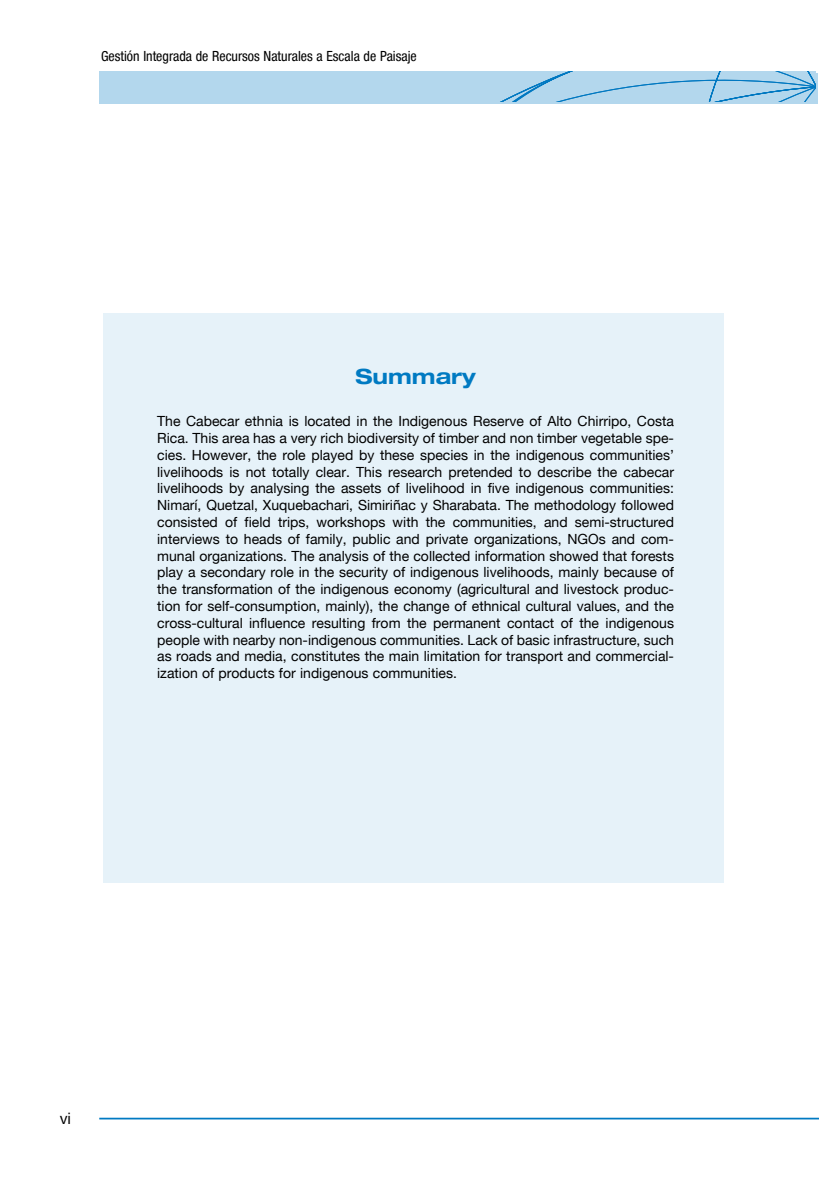
<style>
.page{position:relative;width:819px;height:1181px;background:#fff}
.page>*{position:absolute;margin:0;border:0;box-sizing:border-box;transform-origin:0 0}
.t1{font:700 expanded 21px "Helvetica Neue";color:#007ac2}
.t2{font:15.75px "Helvetica Neue";color:#000}
.t3{font:14px/16.8px "Helvetica Neue";color:#000;text-align:justify}
.t4{font:condensed 14px "Helvetica Neue";color:#000}
</style>
<div class="page">
<svg style="left:99px;top:73px;width:718px;height:30px"></svg>
<hr style="left:99px;top:1117px;width:720px;height:2px;background:#007ac2">
<div style="left:99px;top:72px;width:716px;height:30px;background:#b3d7ed"></div>
<svg style="left:500px;top:72px;width:315px;height:30px"></svg>
<div style="left:103px;top:313px;width:620px;height:570px;background:#e6f2f9"></div>
<p class="t4" style="left:101px;top:48px;width:317px">Gestión Integrada de Recursos Naturales a Escala de Paisaje</p>
<h1 class="t1" style="left:355px;top:363px;width:122px">Summary</h1>
<p class="t3" style="left:157px;top:412px;width:518px">The Cabecar ethnia is located in the Indigenous Reserve of Alto Chirripo, Costa Rica. This area has a very rich biodiversity of timber and non timber vegetable spe&shy;cies. However, the role played by these species in the indigenous communities’ livelihoods is not totally clear. This research pretended to describe the cabecar livelihoods by analysing the assets of livelihood in five indigenous communities:<br>Nimarí, Quetzal, Xuquebachari, Simiriñac y Sharabata. The methodology followed consisted of field trips, workshops with the communities, and semi-structured interviews to heads of family, public and private organizations, NGOs and com&shy;munal organizations. The analysis of the collected information showed that forests play a secondary role in the security of indigenous livelihoods, mainly because of the transformation of the indigenous economy (agricultural and livestock produc&shy;tion for self-consumption, mainly), the change of ethnical cultural values, and the cross-cultural influence resulting from the permanent contact of the indigenous people with nearby non-indigenous communities. Lack of basic infrastructure, such as roads and media, constitutes the main limitation for transport and commercial&shy;ization of products for indigenous communities.</p>
<p class="t2" style="left:60px;top:1108px;width:13px">vi</p>
</div>
